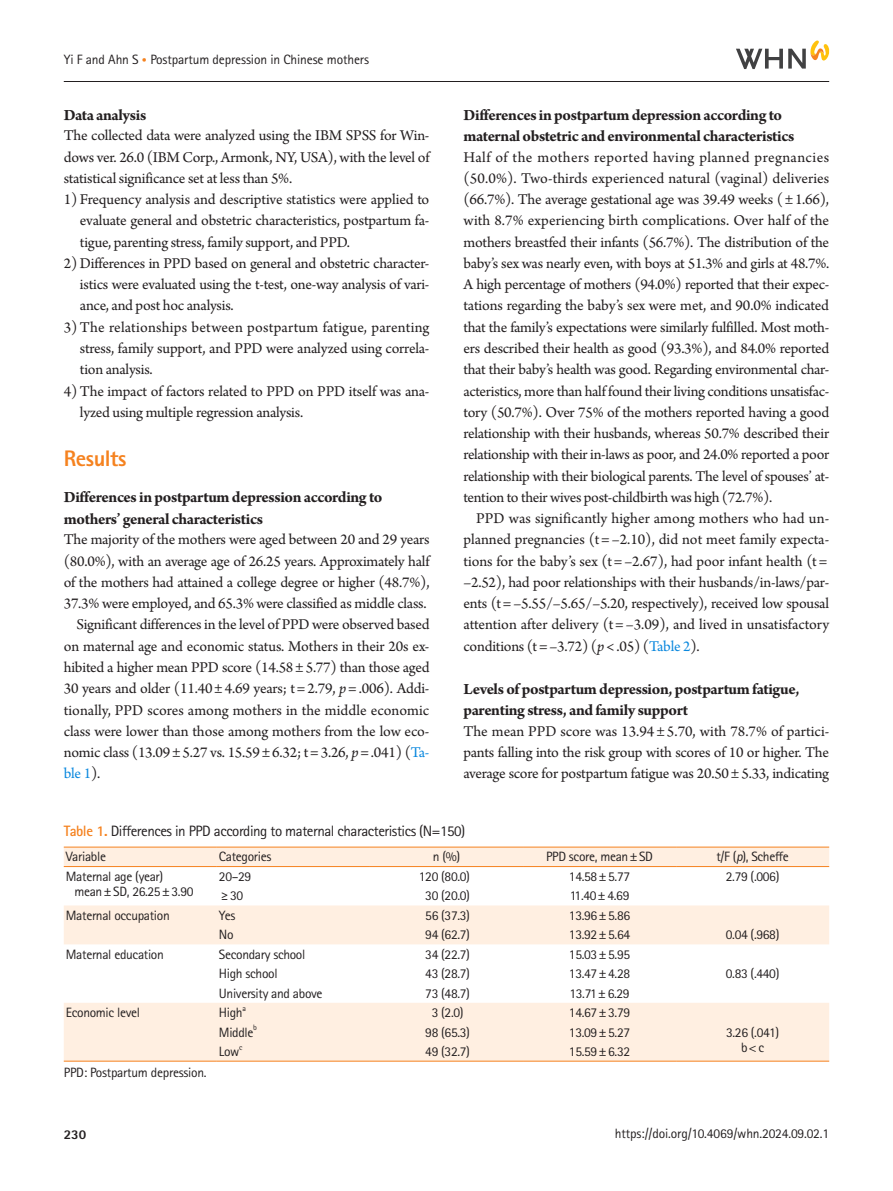
<style>
.page{position:relative;width:893px;height:1191px;background:#fff}
.page>*{position:absolute;margin:0;border:0;box-sizing:border-box;transform-origin:0 0}
.body-title-eng{font:800 22.5px "Rotis Sans Serif Std";letter-spacing:-.02em;color:#f5821f}
.body-sub-title_eng{font:700 16.5px/21.3px "Arno Pro";letter-spacing:-.025em;color:#231f20}
.body_eng{font:15.75px/21.3px "Arno Pro";letter-spacing:-.015em;color:#231f20;text-align:justify}
.table-caption{font:15px "Rotis Sans Serif Std";letter-spacing:-.03em;color:#231f20}
.tbody{font:13.5px/15px "Rotis Sans Serif Std";letter-spacing:-.025em;color:#231f20}
.table-wrap-foot{font:13.5px "Rotis Sans Serif Std";letter-spacing:-.02em;color:#231f20}
.t1{font:800 13.5px "Rotis Sans Serif Std";color:#231f20}
.tbody-2{font:7.8px "Rotis Sans Serif Std";color:#231f20}
.s1{font-family:"Arial";font-size:14.25px;color:#f5821f}
.s2{font-style:italic}
.s3{color:#0b88de}
.s4{font-weight:700;color:#f5821f}
</style>
<div class="page">
<hr style="left:64px;top:81px;width:765px;height:1px;background:#231f20">
<svg style="left:736px;top:40px;width:94px;height:29px"></svg>
<div style="left:64px;top:848px;width:765px;height:18px;background:#ffefe1"></div>
<svg style="left:64px;top:905px;width:765px;height:156px;fill:#ffefe1"></svg>
<hr style="left:64px;top:1061px;width:153px;height:1px;background:#f5821f">
<hr style="left:217px;top:1061px;width:153px;height:1px;background:#f5821f">
<hr style="left:370px;top:1061px;width:153px;height:1px;background:#f5821f">
<hr style="left:523px;top:1061px;width:153px;height:1px;background:#f5821f">
<hr style="left:676px;top:1061px;width:153px;height:1px;background:#f5821f">
<hr style="left:64px;top:847px;width:153px;height:1px;background:#f5821f">
<hr style="left:217px;top:847px;width:153px;height:1px;background:#f5821f">
<hr style="left:370px;top:847px;width:153px;height:1px;background:#f5821f">
<hr style="left:523px;top:847px;width:153px;height:1px;background:#f5821f">
<hr style="left:676px;top:847px;width:153px;height:1px;background:#f5821f">
<hr style="left:64px;top:866px;width:153px;height:1px;background:#f5821f">
<hr style="left:217px;top:866px;width:153px;height:1px;background:#f5821f">
<hr style="left:370px;top:866px;width:153px;height:1px;background:#f5821f">
<hr style="left:523px;top:866px;width:153px;height:1px;background:#f5821f">
<hr style="left:676px;top:866px;width:153px;height:1px;background:#f5821f">
<p class="tbody" style="left:64px;top:52px;width:307px">Yi F and Ahn S <span class="s1">•</span> Postpartum depression in Chinese mothers</p>
<p class="body-sub-title_eng" style="left:64px;top:105px;width:84px">Data analysis</p>
<p class="body_eng" style="left:64px;top:126px;width:367px">The collected data were analyzed using the IBM SPSS for Win&shy;dows ver. 26.0 (IBM Corp., Armonk, NY, USA), with the level of statistical significance set at less than 5%.</p>
<p class="body_eng" style="left:80px;top:190px;width:351px;text-indent:-16px">1) Frequency analysis and descriptive statistics were applied to evaluate general and obstetric characteristics, postpartum fa&shy;tigue, parenting stress, family support, and PPD.</p>
<p class="body_eng" style="left:80px;top:253px;width:351px;text-indent:-16px">2) Differences in PPD based on general and obstetric character&shy;istics were evaluated using the t-test, one-way analysis of vari&shy;ance, and post hoc analysis.</p>
<p class="body_eng" style="left:80px;top:317px;width:351px;text-indent:-16px">3) The relationships between postpartum fatigue, parenting stress, family support, and PPD were analyzed using correla&shy;tion analysis.</p>
<p class="body_eng" style="left:80px;top:381px;width:351px;text-indent:-16px">4) The impact of factors related to PPD on PPD itself was ana&shy;lyzed using multiple regression analysis.</p>
<p class="body-title-eng" style="left:64px;top:444px;width:64px">Results</p>
<p class="body-sub-title_eng" style="left:64px;top:487px;width:320px">Differences in postpartum depression according to mothers’ general characteristics</p>
<p class="body_eng" style="left:64px;top:530px;width:367px">The majority of the mothers were aged between 20 and 29 years (80.0%), with an average age of 26.25 years. Approximately half of the mothers had attained a college degree or higher (48.7%), 37.3% were employed, and 65.3% were classified as middle class.</p>
<p class="body_eng" style="left:64px;top:615px;width:367px;text-indent:13px">Significant differences in the level of PPD were observed based on maternal age and economic status. Mothers in their 20s ex&shy;hibited a higher mean PPD score (14.58 ± 5.77) than those aged 30 years and older (11.40 ± 4.69 years; t = 2.79, <span class="s2">p</span>= .006). Addi&shy;tionally, PPD scores among mothers in the middle economic class were lower than those among mothers from the low eco&shy;nomic class (13.09 ± 5.27 vs. 15.59 ± 6.32; t = 3.26, <span class="s2">p</span>= .041) (<span class="s3">Ta&shy;ble 1</span>).</p>
<p class="body-sub-title_eng" style="left:463px;top:105px;width:332px">Differences in postpartum depression according to maternal obstetric and environmental characteristics</p>
<p class="body_eng" style="left:463px;top:147px;width:367px">Half of the mothers reported having planned pregnancies (50.0%). Two-thirds experienced natural (vaginal) deliveries (66.7%). The average gestational age was 39.49 weeks ( ± 1.66), with 8.7% experiencing birth complications. Over half of the mothers breastfed their infants (56.7%). The distribution of the baby’s sex was nearly even, with boys at 51.3% and girls at 48.7%.<br>A high percentage of mothers (94.0%) reported that their expec&shy;tations regarding the baby’s sex were met, and 90.0% indicated that the family’s expectations were similarly fulfilled. Most moth&shy;ers described their health as good (93.3%), and 84.0% reported that their baby’s health was good. Regarding environmental char&shy;acteristics, more than half found their living conditions unsatisfac&shy;tory (50.7%). Over 75% of the mothers reported having a good relationship with their husbands, whereas 50.7% described their relationship with their in-laws as poor, and 24.0% reported a poor relationship with their biological parents. The level of spouses’ at&shy;tention to their wives post-childbirth was high (72.7%).</p>
<p class="body_eng" style="left:463px;top:508px;width:367px;text-align:left;text-indent:13px">PPD was significantly higher among mothers who had un&shy;planned pregnancies (t = –2.10), did not meet family expecta&shy;tions for the baby’s sex (t = –2.67), had poor infant health (t = –2.52), had poor relationships with their husbands/in-laws/par&shy;ents (t = –5.55/–5.65/–5.20, respectively), received low spousal attention after delivery (t = –3.09), and lived in unsatisfactory conditions (t = –3.72) (<span class="s2">p</span>&lt; .05) (<span class="s3">Table 2</span>).</p>
<p class="body-sub-title_eng" style="left:463px;top:679px;width:337px">Levels of postpartum depression, postpartum fatigue, parenting stress, and family support</p>
<p class="body_eng" style="left:463px;top:721px;width:367px">The mean PPD score was 13.94 ± 5.70, with 78.7% of partici&shy;pants falling into the risk group with scores of 10 or higher. The average score for postpartum fatigue was 20.50 ± 5.33, indicating</p>
<p class="table-caption" style="left:64px;top:822px;width:403px"><span class="s4">Table 1.</span> Differences in PPD according to maternal characteristics (N=150)</p>
<p class="tbody" style="left:66px;top:849px;width:42px">Variable</p>
<p class="tbody" style="left:219px;top:849px;width:54px">Categories</p>
<p class="tbody" style="left:433px;top:849px;width:29px">n (%)</p>
<p class="tbody" style="left:546px;top:849px;width:108px">PPD score, mean±SD</p>
<p class="tbody" style="left:716px;top:849px;width:74px">t/F (<span class="s2">p</span>), Scheffe</p>
<p class="tbody" style="left:74px;top:869px;width:121px;text-indent:-9px">Maternal age (year) mean±SD, 26.25±3.90</p>
<p class="tbody" style="left:219px;top:869px;width:34px">20–29</p>
<p class="tbody" style="left:419px;top:869px;width:53px">120 (80.0)</p>
<p class="tbody" style="left:569px;top:869px;width:63px">14.58±5.77</p>
<p class="tbody" style="left:726px;top:869px;width:55px">2.79 (.006)</p>
<p class="tbody" style="left:221px;top:888px;width:24px">≥30</p>
<p class="tbody" style="left:425px;top:888px;width:46px">30 (20.0)</p>
<p class="tbody" style="left:570px;top:888px;width:61px">11.40±4.69</p>
<p class="tbody" style="left:66px;top:908px;width:105px">Maternal occupation</p>
<p class="tbody" style="left:219px;top:908px;width:18px">Yes</p>
<p class="tbody" style="left:425px;top:908px;width:46px">56 (37.3)</p>
<p class="tbody" style="left:569px;top:908px;width:63px">13.96±5.86</p>
<p class="tbody" style="left:219px;top:927px;width:16px">No</p>
<p class="tbody" style="left:425px;top:927px;width:46px">94 (62.7)</p>
<p class="tbody" style="left:569px;top:927px;width:63px">13.92±5.64</p>
<p class="tbody" style="left:726px;top:927px;width:55px">0.04 (.968)</p>
<p class="tbody" style="left:66px;top:946px;width:99px">Maternal education</p>
<p class="tbody" style="left:219px;top:946px;width:88px">Secondary school</p>
<p class="tbody" style="left:425px;top:946px;width:46px">34 (22.7)</p>
<p class="tbody" style="left:569px;top:946px;width:63px">15.03±5.95</p>
<p class="tbody" style="left:219px;top:966px;width:60px">High school</p>
<p class="tbody" style="left:425px;top:966px;width:46px">43 (28.7)</p>
<p class="tbody" style="left:569px;top:966px;width:63px">13.47±4.28</p>
<p class="tbody" style="left:726px;top:966px;width:55px">0.83 (.440)</p>
<p class="tbody" style="left:219px;top:985px;width:105px">University and above</p>
<p class="tbody" style="left:425px;top:985px;width:46px">73 (48.7)</p>
<p class="tbody" style="left:569px;top:985px;width:62px">13.71±6.29</p>
<p class="tbody" style="left:66px;top:1005px;width:76px">Economic level</p>
<p class="tbody" style="left:219px;top:1005px;width:25px">High</p>
<p class="tbody-2" style="left:242px;top:1003px;width:5px">a</p>
<p class="tbody" style="left:432px;top:1005px;width:33px">3 (2.0)</p>
<p class="tbody" style="left:569px;top:1005px;width:63px">14.67±3.79</p>
<p class="tbody" style="left:219px;top:1024px;width:36px">Middle</p>
<p class="tbody-2" style="left:253px;top:1023px;width:5px">b</p>
<p class="tbody" style="left:425px;top:1024px;width:46px">98 (65.3)</p>
<p class="tbody" style="left:569px;top:1024px;width:63px">13.09±5.27</p>
<p class="tbody" style="left:726px;top:1024px;width:55px">3.26 (.041)</p>
<p class="tbody" style="left:741px;top:1039px;width:25px">b&lt;c</p>
<p class="tbody" style="left:219px;top:1044px;width:22px">Low</p>
<p class="tbody-2" style="left:239px;top:1042px;width:5px">c</p>
<p class="tbody" style="left:425px;top:1044px;width:46px">49 (32.7)</p>
<p class="tbody" style="left:569px;top:1044px;width:63px">15.59±6.32</p>
<p class="table-wrap-foot" style="left:64px;top:1064px;width:144px">PPD: Postpartum depression.</p>
<p class="t1" style="left:64px;top:1125px;width:24px">230</p>
<p class="tbody" style="left:615px;top:1126px;width:216px">https://doi.org/10.4069/whn.2024.09.02.1</p>
</div>
